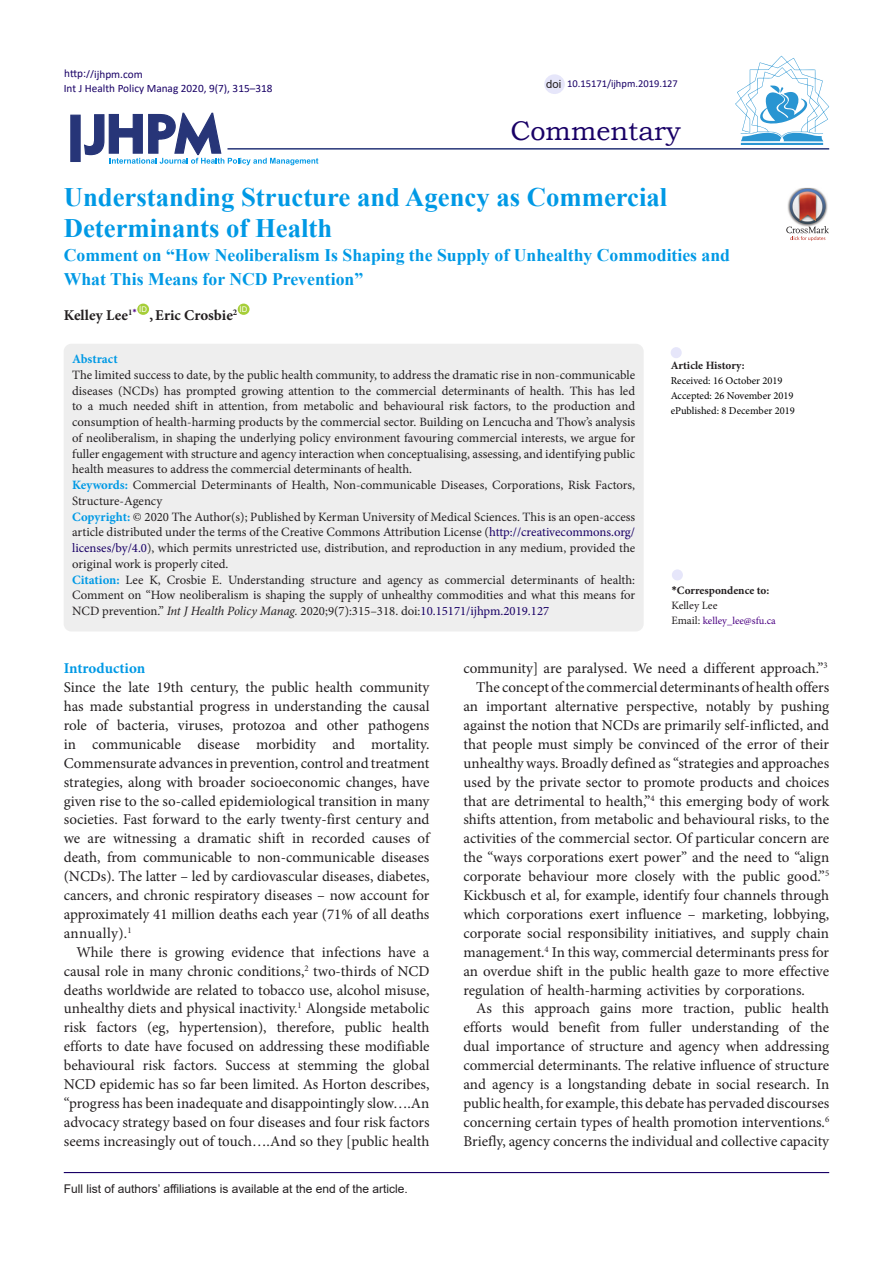
<style>
.page{position:relative;width:893px;height:1263px;background:#fff}
.page>*{position:absolute;margin:0;border:0;box-sizing:border-box;transform-origin:0 0}
.t1{font:27px "Bookman Old Style";color:#190066}
.Default{font:700 26.7px/31.5px "Times New Roman";color:#0099e5}
.Default-2{font:700 17.7px/24px "Times New Roman";color:#0099e5}
.t2{font:15px/18.9px "Minion Pro";color:#231f20;text-align:justify}
.Default-3{font:700 15px "Minion Pro";letter-spacing:.005em;color:#231f20}
.t3{font:700 15px "Minion Pro";letter-spacing:-.005em;color:#0099e5}
.t4{font:12.75px/15.8px "Minion Pro";color:#231f20;text-align:justify}
.Default-4{font:700 12.75px "Minion Pro";color:#0099e5}
.t5{font:12px "Arial";color:#231f20}
.t6{font:11.25px "Calibri";color:#190066}
.t7{font:700 11.25px "Minion Pro";color:#231f20}
.t8{font:11.25px "Minion Pro";letter-spacing:.005em;color:#231f20}
.t9{font:11.25px "Arial";color:#231f20}
.t10{font:10.5px "Minion Pro";color:#000}
.t11{font:10.5px "Minion Pro";color:#4b0082}
.t12{font:10.5px "Calibri";color:#190066}
.t13{font:7.8px "Arial";color:#fff}
.s1{font-weight:700;color:#0099e5}
.s2{color:#190066}
.s3{font-style:italic}
.s4{font-family:"Calibri"}
.s5{font-size:11.25px;color:#231f20}
</style>
<div class="page">
<svg style="left:84px;top:112px;width:234px;height:53px"></svg>
<div style="left:70px;top:115px;width:11px;height:47px;background:#273578;border:1px solid #273578"></div>
<div style="left:137px;top:304px;width:12px;height:11px;background:#a6ce39;border-radius:50%"></div>
<div style="left:238px;top:304px;width:12px;height:11px;background:#a6ce39;border-radius:50%"></div>
<hr style="left:227px;top:148px;width:602px;height:2px;background:#273578">
<div style="left:64px;top:344px;width:580px;height:287px;background:#eee;border-radius:8px"></div>
<div style="left:672px;top:569px;width:11px;height:11px;background:#e6e6fa;border-radius:50%"></div>
<div style="left:671px;top:347px;width:11px;height:11px;background:#e6e6fa;border-radius:50%"></div>
<hr style="left:64px;top:1172px;width:765px;height:1px;background:#190066">
<hr style="left:741px;top:143px;width:82px;height:2px;background:#2995d2">
<svg style="left:735px;top:56px;width:94px;height:85px"></svg>
<div style="left:544px;top:74px;width:21px;height:20px;background:#e6e6fa;border-radius:50%"></div>
<img style="left:798px;top:188px;width:18px;height:1px">
<svg style="left:786px;top:189px;width:43px;height:52px"></svg>
<p class="t6" style="left:64px;top:66px;width:80px">http://ijhpm.com</p>
<p class="t6" style="left:64px;top:81px;width:210px">Int J Health Policy Manag 2020, 9(7), 315–318</p>
<p class="t9" style="left:546px;top:76px;width:17px">doi</p>
<p class="t12" style="left:567px;top:76px;width:112px">10.15171/ijhpm.2019.127</p>
<p class="t1" style="left:510px;top:113px;width:172px">Commentary</p>
<p class="Default" style="left:64px;top:180px;width:605px">Understanding Structure and Agency as Commercial<br>Determinants of Health</p>
<p class="Default-2" style="left:64px;top:243px;width:668px">Comment on “How Neoliberalism Is Shaping the Supply of Unhealthy Commodities and<br>What This Means for NCD Prevention”</p>
<p class="Default-3" style="left:64px;top:305px;width:75px">Kelley Lee<sup>1</sup><sup>*</sup></p>
<p class="t13" style="left:139px;top:304px;width:9px">ID</p>
<p class="t13" style="left:240px;top:304px;width:9px">ID</p>
<p class="Default-3" style="left:149px;top:305px;width:89px">,Eric Crosbie<sup>2</sup></p>
<p class="Default-4" style="left:72px;top:350px;width:47px">Abstract</p>
<p class="t4" style="left:72px;top:367px;width:565px">The limited success to date, by the public health community, to address the dramatic rise in non-communicable diseases (NCDs) has prompted growing attention to the commercial determinants of health. This has led to a much needed shift in attention, from metabolic and behavioural risk factors, to the production and consumption of health-harming products by the commercial sector. Building on Lencucha and Thow’s analysis of neoliberalism, in shaping the underlying policy environment favouring commercial interests, we argue for fuller engagement with structure and agency interaction when conceptualising, assessing, and identifying public health measures to address the commercial determinants of health.</p>
<p class="t4" style="left:72px;top:477px;width:565px"><span class="s1">Keywords:</span> Commercial Determinants of Health, Non-communicable Diseases, Corporations, Risk Factors,<br>Structure-Agency</p>
<p class="t4" style="left:72px;top:509px;width:565px"><span class="s1">Copyright:</span> © 2020 The Author(s); Published by Kerman University of Medical Sciences. This is an open-access article distributed under the terms of the Creative Commons Attribution License (<span class="s2">http://creativecommons.org/ licenses/by/4.0</span>), which permits unrestricted use, distribution, and reproduction in any medium, provided the original work is properly cited.</p>
<p class="t4" style="left:72px;top:572px;width:564px"><span class="s1">Citation:</span> Lee K, Crosbie E. Understanding structure and agency as commercial determinants of health:<br>Comment on “How neoliberalism is shaping the supply of unhealthy commodities and what this means for NCD prevention.” <span class="s3">Int J Health Policy Manag.</span> 2020;9(7):315–318. doi:<span class="s2">10.15171/ijhpm.2019.127</span></p>
<p class="t7" style="left:671px;top:582px;width:99px"><span class="s4">*</span>Correspondence to:</p>
<p class="t7" style="left:671px;top:357px;width:76px">Article History:</p>
<p class="t10" style="left:671px;top:374px;width:113px">Received: 16 October 2019</p>
<p class="t10" style="left:671px;top:389px;width:124px">Accepted: 26 November 2019</p>
<p class="t10" style="left:671px;top:404px;width:126px">ePublished: 8 December 2019</p>
<p class="t8" style="left:671px;top:598px;width:48px">Kelley Lee</p>
<p class="t11" style="left:671px;top:613px;width:106px"><span class="s5">Email:</span> kelley_lee@sfu.ca</p>
<p class="t3" style="left:64px;top:658px;width:83px">Introduction</p>
<p class="t2" style="left:64px;top:678px;width:367px">Since the late 19th century, the public health community has made substantial progress in understanding the causal role of bacteria, viruses, protozoa and other pathogens in communicable disease morbidity and mortality.<br>Commensurate advances in prevention, control and treatment strategies, along with broader socioeconomic changes, have given rise to the so-called epidemiological transition in many societies. Fast forward to the early twenty-first century and we are witnessing a dramatic shift in recorded causes of death, from communicable to non-communicable diseases (NCDs). The latter – led by cardiovascular diseases, diabetes, cancers, and chronic respiratory diseases – now account for approximately 41 million deaths each year (71% of all deaths annually).<sup>1</sup></p>
<p class="t2" style="left:64px;top:942px;width:367px;text-indent:13px">While there is growing evidence that infections have a causal role in many chronic conditions,<sup>2</sup> two-thirds of NCD deaths worldwide are related to tobacco use, alcohol misuse, unhealthy diets and physical inactivity.<sup>1</sup> Alongside metabolic risk factors (eg, hypertension), therefore, public health efforts to date have focused on addressing these modifiable behavioural risk factors. Success at stemming the global NCD epidemic has so far been limited. As Horton describes, “progress has been inadequate and disappointingly slow….An advocacy strategy based on four diseases and four risk factors seems increasingly out of touch….And so they [public health</p>
<p class="t5" style="left:64px;top:1180px;width:346px">Full list of authors’ affiliations is available at the end of the article.</p>
<p class="t2" style="left:463px;top:659px;width:366px">community] are paralysed. We need a different approach.”<sup>3</sup></p>
<p class="t2" style="left:463px;top:678px;width:367px;text-indent:13px">The concept of the commercial determinants of health offers an important alternative perspective, notably by pushing against the notion that NCDs are primarily self-inflicted, and that people must simply be convinced of the error of their unhealthy ways. Broadly defined as “strategies and approaches used by the private sector to promote products and choices that are detrimental to health,”<sup>4</sup> this emerging body of work shifts attention, from metabolic and behavioural risks, to the activities of the commercial sector. Of particular concern are the “ways corporations exert power” and the need to “align corporate behaviour more closely with the public good.”<sup>5<br></sup>Kickbusch et al, for example, identify four channels through which corporations exert influence – marketing, lobbying, corporate social responsibility initiatives, and supply chain management.<sup>4</sup> In this way, commercial determinants press for an overdue shift in the public health gaze to more effective regulation of health-harming activities by corporations.</p>
<p class="t2" style="left:463px;top:999px;width:367px;text-indent:13px">As this approach gains more traction, public health efforts would benefit from fuller understanding of the dual importance of structure and agency when addressing commercial determinants. The relative influence of structure and agency is a longstanding debate in social research. In public health, for example, this debate has pervaded discourses concerning certain types of health promotion interventions.<sup>6<br></sup>Briefly, agency concerns the individual and collective capacity</p>
</div>
